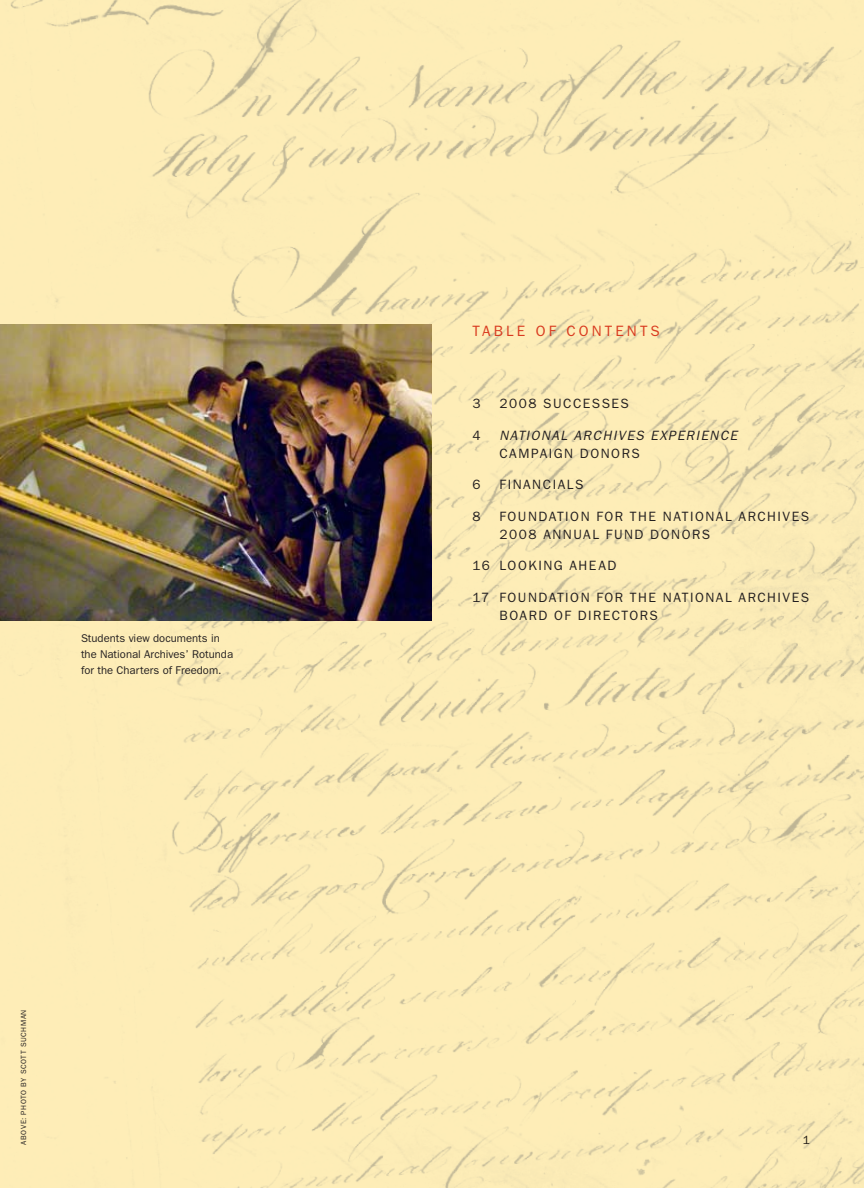
<style>
.page{position:relative;width:864px;height:1188px;background:#fff}
.page>*{position:absolute;margin:0;border:0;box-sizing:border-box;transform-origin:0 0}
.t1{font:15px "Franklin Gothic";letter-spacing:.205em;color:#d93b20}
.t2{font:13.5px/18px "Franklin Gothic";letter-spacing:.11em;color:#231f20}
.t3{font:italic 13.5px "Franklin Gothic";letter-spacing:.105em;color:#231f20}
.t4{font:12px "Franklin Gothic";color:#231f20}
.t5{font:11.25px/15.8px "Franklin Gothic";color:#231f20}
.t6{font:7.5px "Franklin Gothic";letter-spacing:.075em;color:#231f20}
</style>
<div class="page">
<img style="left:0;top:0;width:864px;height:1188px">
<img style="left:0;top:324px;width:432px;height:296px">
<p class="t5" style="left:81px;top:630px;width:154px">STUDENTS VIEW DOCUMENTS IN<br>THE NATIONAL ARCHIVES’ ROTUNDA<br>FOR THE CHARTERS OF FREEDOM.</p>
<p class="t6" style="left:19px;top:1145px;width:135px;rotate:-90deg">ABOVE: PHOTO BY SCOTT SUCHMAN</p>
<p class="t1" style="left:472px;top:322px;width:189px">TAB LE OF CON TEN TS</p>
<p class="t2" style="left:472px;top:394px;width:10px">3</p>
<p class="t2" style="left:500px;top:394px;width:131px">2008 SU CCESSES</p>
<p class="t2" style="left:472px;top:426px;width:10px">4</p>
<p class="t3" style="left:500px;top:427px;width:240px">NATIONAL ARCHIVES EXPERIENCE</p>
<p class="t2" style="left:500px;top:444px;width:65px">CAM PAIGN</p>
<p class="t2" style="left:580px;top:444px;width:61px">DONORS</p>
<p class="t2" style="left:473px;top:475px;width:112px">6 F INAN CIALS</p>
<p class="t2" style="left:473px;top:507px;width:19px">8 F</p>
<p class="t2" style="left:508px;top:507px;width:21px">OUND</p>
<p class="t2" style="left:500px;top:507px;width:311px;text-indent:49px">ATION FOR THE NATIONAL ARCHIVES<br>2008 ANNU</p>
<p class="t2" style="left:583px;top:525px;width:33px">AL FUND</p>
<p class="t2" style="left:650px;top:525px;width:61px">DONORS</p>
<p class="t2" style="left:473px;top:556px;width:81px">16 LOOKING</p>
<p class="t2" style="left:569px;top:556px;width:47px">AHEAD</p>
<p class="t2" style="left:473px;top:588px;width:56px">17 FOUND</p>
<p class="t2" style="left:500px;top:588px;width:311px;text-indent:49px">ATION FOR THE NATIONAL ARCHIVES<br>BOARD OF DIRECTORS</p>
<p class="t4" style="left:803px;top:1133px;width:9px">1</p>
</div>
